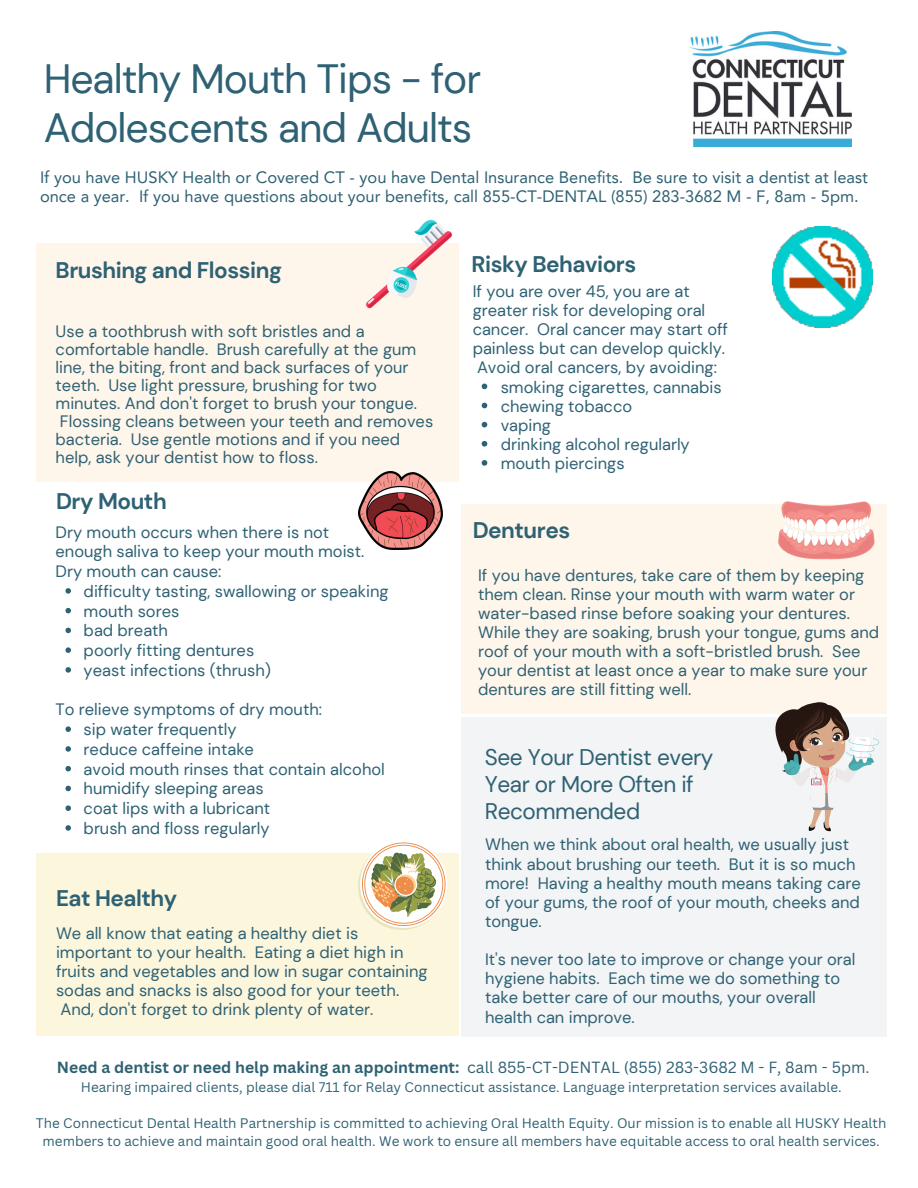
<style>
.page{position:relative;width:918px;height:1188px;background:#fff}
.page>*{position:absolute;margin:0;border:0;box-sizing:border-box;transform-origin:0 0}
.t1{font:40.8px/49.1px "DM Sans";letter-spacing:-.025em;color:#2e6173}
.t2{font:22.65px/27px "DM Sans";letter-spacing:-.02em;color:#2e6173}
.t3{font:700 22.65px "DM Sans";letter-spacing:-.02em;color:#2e6173}
.t4{font:700 22.5px "DM Sans";letter-spacing:-.02em;color:#2e6173}
.t5{font:16.5px/19.2px "DM Sans";color:#2e6173}
.t6{font:16.5px/19.2px "Avenir LT Pro";color:#2e6173}
.t7{font:700 15.75px "Canva Sans";color:#2e6173}
.t8{font:13.5px/18px "Canva Sans";color:#2e6173;text-align:center}
.s1{font-weight:400}
</style>
<div class="page">
<div style="left:462px;top:504px;width:425px;height:209px;background:#fff6eb"></div>
<div style="left:462px;top:717px;width:425px;height:320px;background:#f2f4f5"></div>
<div style="left:36px;top:854px;width:423px;height:182px;background:#fcf6dd"></div>
<div style="left:36px;top:243px;width:423px;height:239px;background:#fff6eb"></div>
<img style="left:690px;top:32px;width:162px;height:114px">
<img style="left:366px;top:219px;width:87px;height:90px">
<img style="left:772px;top:227px;width:100px;height:100px">
<img style="left:358px;top:472px;width:84px;height:77px">
<svg style="left:778px;top:501px;width:97px;height:58px"></svg>
<svg style="left:358px;top:842px;width:89px;height:88px"></svg>
<svg style="left:766px;top:702px;width:113px;height:129px"></svg>
<svg style="left:65px;top:588px;width:6px;height:6px"></svg>
<svg style="left:65px;top:608px;width:6px;height:5px"></svg>
<svg style="left:65px;top:628px;width:6px;height:5px"></svg>
<svg style="left:65px;top:647px;width:6px;height:6px"></svg>
<svg style="left:65px;top:667px;width:6px;height:6px"></svg>
<svg style="left:65px;top:726px;width:6px;height:6px"></svg>
<svg style="left:65px;top:746px;width:6px;height:6px"></svg>
<svg style="left:65px;top:766px;width:6px;height:5px"></svg>
<svg style="left:65px;top:786px;width:6px;height:5px"></svg>
<svg style="left:65px;top:805px;width:6px;height:6px"></svg>
<svg style="left:65px;top:825px;width:6px;height:6px"></svg>
<svg style="left:482px;top:384px;width:5px;height:5px"></svg>
<svg style="left:482px;top:403px;width:5px;height:5px"></svg>
<svg style="left:482px;top:422px;width:5px;height:5px"></svg>
<svg style="left:482px;top:441px;width:5px;height:6px"></svg>
<svg style="left:482px;top:460px;width:5px;height:6px"></svg>
<p class="t1" style="left:44px;top:54px;width:439px">Healthy Mouth Tips - for<br>Adolescents and Adults</p>
<p class="t6" style="left:40px;top:169px;width:829px">If you have HUSKY Health or Covered CT - you have Dental Insurance Benefits. Be sure to visit a dentist at least once a year. If you have questions about your benefits, call 855-CT-DENTAL (855) 283-3682 M - F, 8am - 5pm.</p>
<p class="t4" style="left:56px;top:256px;width:228px">Brushing and Flossing</p>
<p class="t5" style="left:56px;top:322px;width:379px;line-height:18px">Use a toothbrush with soft bristles and a comfortable handle. Brush carefully at the gum line, the biting, front and back surfaces of your teeth. Use light pressure, brushing for two minutes. And don't forget to brush your tongue.<br>Flossing cleans between your teeth and removes bacteria. Use gentle motions and if you need help, ask your dentist how to floss.</p>
<p class="t4" style="left:56px;top:486px;width:112px">Dry Mouth</p>
<p class="t5" style="left:56px;top:522px;width:275px">Dry mouth occurs when there is not</p>
<p class="t5" style="left:56px;top:542px;width:310px">enough saliva to keep your mouth moist.</p>
<p class="t5" style="left:56px;top:562px;width:167px">Dry mouth can cause:</p>
<p class="t5" style="left:84px;top:582px;width:306px">difficulty tasting, swallowing or speaking</p>
<p class="t5" style="left:84px;top:601px;width:97px">mouth sores</p>
<p class="t5" style="left:84px;top:621px;width:86px">bad breath</p>
<p class="t5" style="left:84px;top:641px;width:172px">poorly fitting dentures</p>
<p class="t5" style="left:84px;top:661px;width:189px">yeast infections (thrush)</p>
<p class="t5" style="left:56px;top:700px;width:268px">To relieve symptoms of dry mouth:</p>
<p class="t5" style="left:84px;top:720px;width:154px">sip water frequently</p>
<p class="t5" style="left:84px;top:740px;width:172px">reduce caffeine intake</p>
<p class="t5" style="left:84px;top:759px;width:303px">avoid mouth rinses that contain alcohol</p>
<p class="t5" style="left:84px;top:779px;width:182px">humidify sleeping areas</p>
<p class="t5" style="left:84px;top:799px;width:188px">coat lips with a lubricant</p>
<p class="t5" style="left:84px;top:819px;width:187px">brush and floss regularly</p>
<p class="t4" style="left:56px;top:884px;width:123px">Eat Healthy</p>
<p class="t5" style="left:56px;top:924px;width:373px">We all know that eating a healthy diet is important to your health. Eating a diet high in fruits and vegetables and low in sugar containing sodas and snacks is also good for your teeth.<br>And, don't forget to drink plenty of water.</p>
<p class="t3" style="left:472px;top:250px;width:166px">Risky Behaviors</p>
<p class="t5" style="left:473px;top:282px;width:257px">If you are over 45, you are at greater risk for developing oral cancer. Oral cancer may start off painless but can develop quickly.<br>Avoid oral cancers, by avoiding:</p>
<p class="t5" style="left:501px;top:377px;width:222px">smoking cigarettes, cannabis</p>
<p class="t5" style="left:501px;top:396px;width:133px">chewing tobacco</p>
<p class="t5" style="left:501px;top:416px;width:52px">vaping</p>
<p class="t5" style="left:501px;top:435px;width:191px">drinking alcohol regularly</p>
<p class="t5" style="left:501px;top:454px;width:125px">mouth piercings</p>
<p class="t3" style="left:473px;top:515px;width:99px">Dentures</p>
<p class="t5" style="left:478px;top:565px;width:403px">If you have dentures, take care of them by keeping them clean. Rinse your mouth with warm water or water-based rinse before soaking your dentures.<br>While they are soaking, brush your tongue, gums and roof of your mouth with a soft-bristled brush. See your dentist at least once a year to make sure your dentures are still fitting well.</p>
<p class="t2" style="left:485px;top:744px;width:230px">See Your Dentist every<br>Year or More Often if<br>Recommended</p>
<p class="t5" style="left:485px;top:835px;width:377px">When we think about oral health, we usually just think about brushing our teeth. But it is so much more! Having a healthy mouth means taking care of your gums, the roof of your mouth, cheeks and tongue.</p>
<p class="t5" style="left:485px;top:950px;width:372px">It's never too late to improve or change your oral hygiene habits. Each time we do something to take better care of our mouths, your overall health can improve.</p>
<p class="t7" style="left:57px;top:1056px;width:814px">Need a dentist or need help making an appointment: <span class="s1">call 855-CT-DENTAL (855) 283-3682 M - F, 8am - 5pm.</span></p>
<p class="t8" style="left:81px;top:1078px;width:762px">Hearing impaired clients, please dial 711 for Relay Connecticut assistance. Language interpretation services available.</p>
<p class="t8" style="left:36px;top:1114px;width:852px">The Connecticut Dental Health Partnership is committed to achieving Oral Health Equity. Our mission is to enable all HUSKY Health members to achieve and maintain good oral health. We work to ensure all members have equitable access to oral health services.</p>
</div>
